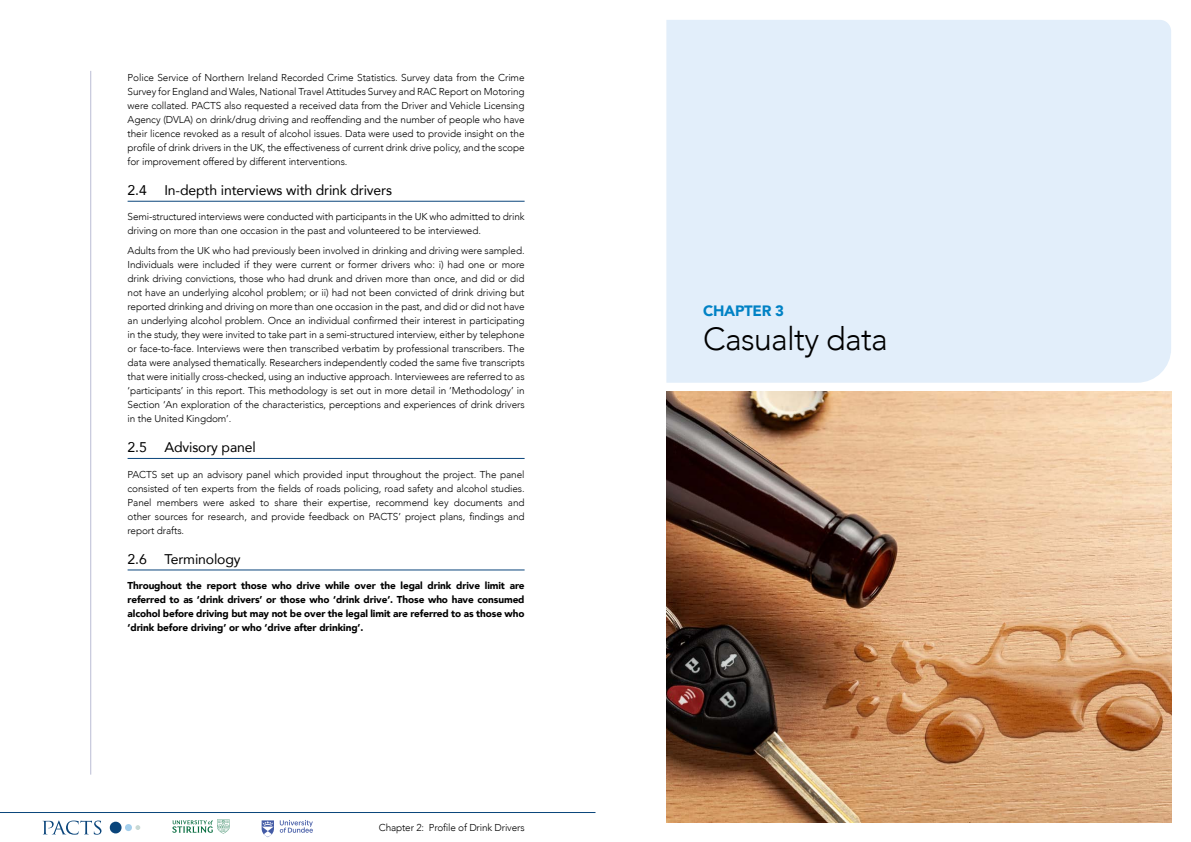
<style>
.page{position:relative;width:1191px;height:842px;background:#fff}
.page>*{position:absolute;margin:0;border:0;box-sizing:border-box;transform-origin:0 0}
.t1{font:300 32px "Avenir";letter-spacing:-.02em;color:#000}
.t2{font:900 15px "Avenir";letter-spacing:-.02em;color:#0082c5}
.t3{font:14px "Avenir";letter-spacing:-.01em;color:#000}
.t4{font:300 10px/14px "Avenir";letter-spacing:-.01em;color:#000;text-align:justify}
.t5{font:900 10px/14px "Avenir";letter-spacing:-.01em;color:#000;text-align:justify}
</style>
<div class="page">
<div style="left:666px;top:20px;width:505px;height:363px;background:#e2eefa"></div>
<div style="left:125px;top:824px;width:7px;height:7px;background:#a3ceec;border-radius:50%"></div>
<svg style="left:135px;top:825px;width:5px;height:5px"></svg>
<svg style="left:110px;top:822px;width:12px;height:11px"></svg>
<svg style="left:43px;top:820px;width:58px;height:15px"></svg>
<hr style="left:0;top:812px;width:595px;height:1px;background:#0a457b">
<svg style="left:262px;top:820px;width:12px;height:17px"></svg>
<svg style="left:280px;top:820px;width:33px;height:13px"></svg>
<svg style="left:172px;top:819px;width:57px;height:15px"></svg>
<hr style="left:90px;top:71px;width:1px;height:704px;background:#babdd4">
<img style="left:666px;top:391px;width:505px;height:431px">
<hr style="left:128px;top:201px;width:396px;height:1px;background:#0a457b">
<hr style="left:128px;top:458px;width:396px;height:1px;background:#0a457b">
<hr style="left:128px;top:569px;width:396px;height:1px;background:#0a457b">
<p class="t4" style="left:128px;top:70px;width:398px">Police Service of Northern Ireland Recorded Crime Statistics. Survey data from the Crime Survey for England and Wales, National Travel Attitudes Survey and RAC Report on Motoring were collated. PACTS also requested a received data from the Driver and Vehicle Licensing Agency (DVLA) on drink/drug driving and reoffending and the number of people who have their licence revoked as a result of alcohol issues. Data were used to provide insight on the profile of drink drivers in the UK, the effectiveness of current drink drive policy, and the scope for improvement offered by different interventions.</p>
<h3 class="t3" style="left:128px;top:179px;width:21px">2.4</h3>
<h3 class="t3" style="left:164px;top:179px;width:229px">In-depth interviews with drink drivers</h3>
<p class="t4" style="left:128px;top:210px;width:398px">Semi-structured interviews were conducted with participants in the UK who admitted to drink driving on more than one occasion in the past and volunteered to be interviewed.</p>
<p class="t4" style="left:128px;top:244px;width:398px">Adults from the UK who had previously been involved in drinking and driving were sampled.<br>Individuals were included if they were current or former drivers who: i) had one or more drink driving convictions, those who had drunk and driven more than once, and did or did not have an underlying alcohol problem; or ii) had not been convicted of drink driving but reported drinking and driving on more than one occasion in the past, and did or did not have an underlying alcohol problem. Once an individual confirmed their interest in participating in the study, they were invited to take part in a semi-structured interview, either by telephone or face-to-face. Interviews were then transcribed verbatim by professional transcribers. The data were analysed thematically. Researchers independently coded the same five transcripts that were initially cross-checked, using an inductive approach. Interviewees are referred to as ‘participants’ in this report. This methodology is set out in more detail in ‘Methodology’ in Section ‘An exploration of the characteristics, perceptions and experiences of drink drivers in the United Kingdom’.</p>
<h3 class="t3" style="left:128px;top:436px;width:21px">2.5</h3>
<h3 class="t3" style="left:164px;top:436px;width:93px">Advisory panel</h3>
<p class="t4" style="left:128px;top:467px;width:398px">PACTS set up an advisory panel which provided input throughout the project. The panel consisted of ten experts from the fields of roads policing, road safety and alcohol studies.<br>Panel members were asked to share their expertise, recommend key documents and other sources for research, and provide feedback on PACTS’ project plans, findings and report drafts.</p>
<h3 class="t3" style="left:128px;top:548px;width:21px">2.6</h3>
<h3 class="t3" style="left:164px;top:548px;width:78px">Terminology</h3>
<p class="t5" style="left:128px;top:578px;width:398px">Throughout the report those who drive while over the legal drink drive limit are referred to as ‘drink drivers’ or those who ‘drink drive’. Those who have consumed alcohol before driving but may not be over the legal limit are referred to as those who ‘drink before driving’ or who ‘drive after drinking’.</p>
<p class="t4" style="left:379px;top:821px;width:147px">Chapter 2: Profile of Drink Drivers</p>
<h2 class="t2" style="left:703px;top:298px;width:82px">CHAPTER 3</h2>
<h1 class="t1" style="left:703px;top:320px;width:186px">Casualty data</h1>
</div>
